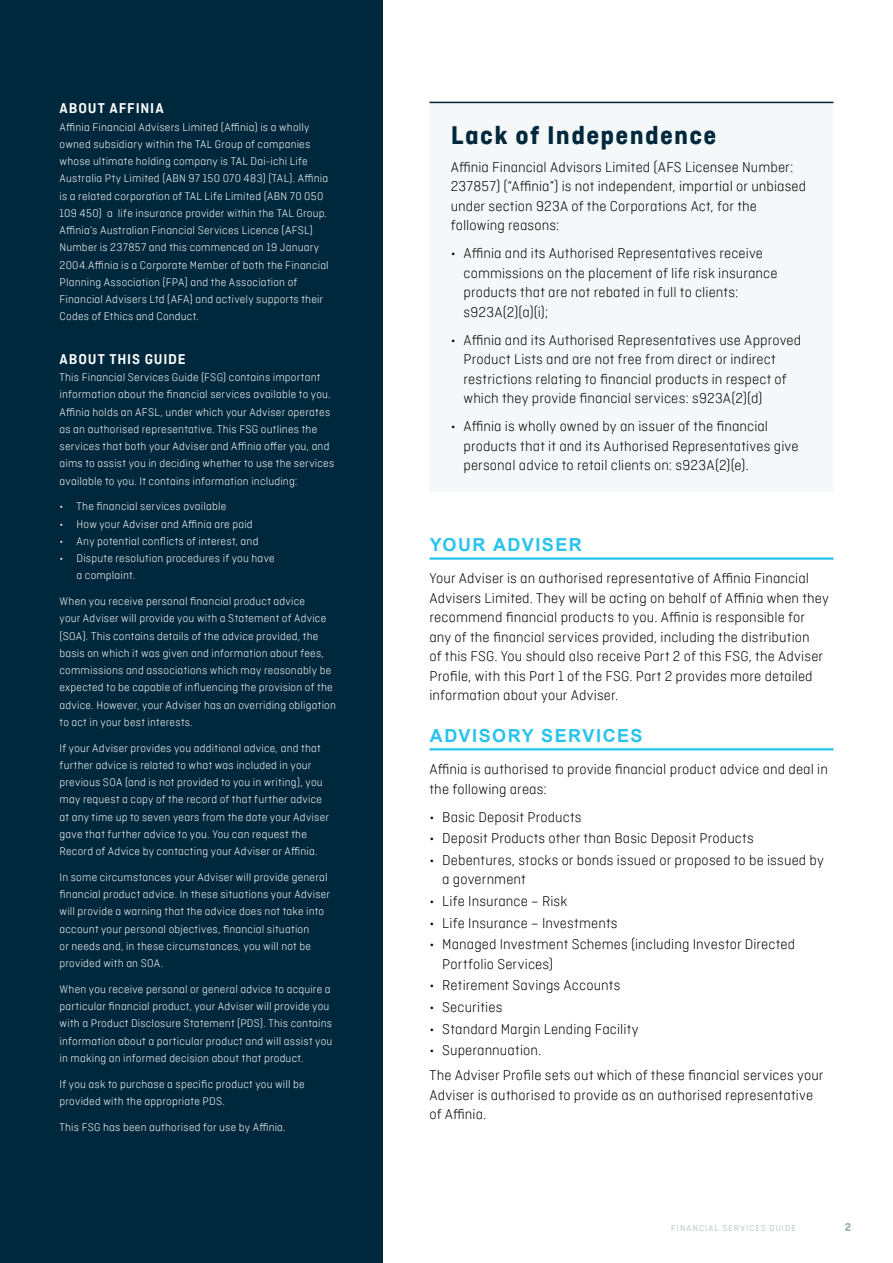
<style>
.page{position:relative;width:893px;height:1263px;background:#fff}
.page>*{position:absolute;margin:0;border:0;box-sizing:border-box;transform-origin:0 0}
.t1{font:700 27px "Ciutadella W04";letter-spacing:.05em;color:#00283c}
.t2{font:700 18px "Arial";letter-spacing:.085em;color:#29c3ec}
.t3{font:300 15px/19.5px "Ciutadella W04";letter-spacing:.005em;color:#000}
.t4{font:700 15px "Ciutadella W04 Sm";letter-spacing:.06em;color:#fff}
.t5{font:700 12px "Ciutadella W04";color:#9eaeb6}
.t6{font:300 11.7px/17.2px "Ciutadella W04";letter-spacing:.02em;color:#fff}
.t7{font:300 9px "Ciutadella W04";letter-spacing:.13em;color:#9eaeb6}
</style>
<div class="page">
<div style="left:0;top:0;width:383px;height:1263px;background:#00283c"></div>
<hr style="left:429px;top:557px;width:404px;height:3px;background:#29c3ec">
<hr style="left:429px;top:748px;width:404px;height:2px;background:#29c3ec">
<div style="left:429px;top:102px;width:404px;height:389px;background:#f5f8f9"></div>
<hr style="left:429px;top:102px;width:404px;height:1px;background:#00283c">
<p class="t4" style="left:60px;top:100px;width:106px">ABOUT AFFINIA</p>
<p class="t6" style="left:60px;top:118px;width:271px">Affinia Financial Advisers Limited (Affinia) is a wholly owned subsidiary within the TAL Group of companies whose ultimate holding company is TAL Dai-ichi Life Australia Pty Limited (ABN 97 150 070 483) (TAL). Affinia is a related corporation of TAL Life Limited (ABN 70 050<br>109 450) a life insurance provider within the TAL Group.<br>Affinia’s Australian Financial Services Licence (AFSL)<br>Number is 237857 and this commenced on 19 January 2004.Affinia is a Corporate Member of both the Financial Planning Association (FPA) and the Association of Financial Advisers Ltd (AFA) and actively supports their Codes of Ethics and Conduct.</p>
<p class="t4" style="left:60px;top:350px;width:128px">ABOUT THIS GUIDE</p>
<p class="t6" style="left:60px;top:369px;width:276px">This Financial Services Guide (FSG) contains important information about the financial services available to you.<br>Affinia holds an AFSL, under which your Adviser operates as an authorised representative. This FSG outlines the services that both your Adviser and Affinia offer you, and aims to assist you in deciding whether to use the services available to you. It contains information including:</p>
<p class="t6" style="left:60px;top:498px;width:168px">• The financial services available</p>
<p class="t6" style="left:60px;top:515px;width:195px">• How your Adviser and Affinia are paid</p>
<p class="t6" style="left:60px;top:532px;width:200px">• Any potential conflicts of interest, and</p>
<p class="t6" style="left:77px;top:550px;width:200px;text-indent:-17px">• Dispute resolution procedures if you have a complaint.</p>
<p class="t6" style="left:60px;top:593px;width:278px">When you receive personal financial product advice<br>your Adviser will provide you with a Statement of Advice (SOA). This contains details of the advice provided, the basis on which it was given and information about fees, commissions and associations which may reasonably be expected to be capable of influencing the provision of the advice. However, your Adviser has an overriding obligation to act in your best interests.</p>
<p class="t6" style="left:60px;top:739px;width:271px">If your Adviser provides you additional advice, and that further advice is related to what was included in your previous SOA (and is not provided to you in writing), you may request a copy of the record of that further advice at any time up to seven years from the date your Adviser gave that further advice to you. You can request the Record of Advice by contacting your Adviser or Affinia.</p>
<p class="t6" style="left:60px;top:868px;width:272px">In some circumstances your Adviser will provide general financial product advice. In these situations your Adviser will provide a warning that the advice does not take into account your personal objectives, financial situation<br>or needs and, in these circumstances, you will not be provided with an SOA.</p>
<p class="t6" style="left:60px;top:980px;width:274px">When you receive personal or general advice to acquire a particular financial product, your Adviser will provide you with a Product Disclosure Statement (PDS). This contains information about a particular product and will assist you in making an informed decision about that product.</p>
<p class="t6" style="left:60px;top:1075px;width:247px">If you ask to purchase a specific product you will be provided with the appropriate PDS.</p>
<p class="t6" style="left:60px;top:1118px;width:228px">This FSG has been authorised for use by Affinia.</p>
<h1 class="t1" style="left:451px;top:119px;width:267px">Lack of Independence</h1>
<p class="t3" style="left:451px;top:157px;width:357px">Affinia Financial Advisors Limited (AFS Licensee Number:<br>237857) (“Affinia”) is not independent, impartial or unbiased under section 923A of the Corporations Act, for the following reasons:</p>
<p class="t3" style="left:463px;top:243px;width:316px;text-indent:-13px">• Affinia and its Authorised Representatives receive commissions on the placement of life risk insurance products that are not rebated in full to clients: s923A(2)(a)(i);</p>
<p class="t3" style="left:463px;top:330px;width:339px;text-indent:-13px">• Affinia and its Authorised Representatives use Approved Product Lists and are not free from direct or indirect restrictions relating to financial products in respect of which they provide financial services: s923A(2)(d)</p>
<p class="t3" style="left:463px;top:416px;width:337px;text-indent:-13px">• Affinia is wholly owned by an issuer of the financial products that it and its Authorised Representatives give personal advice to retail clients on: s923A(2)(e).</p>
<h2 class="t2" style="left:430px;top:532px;width:154px">YOUR ADVISER</h2>
<p class="t3" style="left:429px;top:569px;width:401px">Your Adviser is an authorised representative of Affinia Financial Advisers Limited. They will be acting on behalf of Affinia when they recommend financial products to you. Affinia is responsible for any of the financial services provided, including the distribution<br>of this FSG. You should also receive Part 2 of this FSG, the Adviser Profile, with this Part 1 of the FSG. Part 2 provides more detailed information about your Adviser.</p>
<h2 class="t2" style="left:430px;top:723px;width:214px">ADVISORY SERVICES</h2>
<p class="t3" style="left:429px;top:759px;width:400px">Affinia is authorised to provide financial product advice and deal in the following areas:</p>
<p class="t3" style="left:429px;top:807px;width:154px">• Basic Deposit Products</p>
<p class="t3" style="left:429px;top:828px;width:326px">• Deposit Products other than Basic Deposit Products</p>
<p class="t3" style="left:442px;top:850px;width:383px;text-indent:-13px">• Debentures, stocks or bonds issued or proposed to be issued by a government</p>
<p class="t3" style="left:429px;top:891px;width:139px">• Life Insurance – Risk</p>
<p class="t3" style="left:429px;top:913px;width:190px">• Life Insurance – Investments</p>
<p class="t3" style="left:442px;top:934px;width:354px;text-indent:-13px">• Managed Investment Schemes (including Investor Directed<br>Portfolio Services)</p>
<p class="t3" style="left:429px;top:976px;width:192px">• Retirement Savings Accounts</p>
<p class="t3" style="left:429px;top:997px;width:74px">• Securities</p>
<p class="t3" style="left:429px;top:1019px;width:211px">• Standard Margin Lending Facility</p>
<p class="t3" style="left:429px;top:1038px;width:396px;line-height:25px">• Superannuation.<br>The Adviser Profile sets out which of these financial services your</p>
<p class="t3" style="left:429px;top:1085px;width:385px">Adviser is authorised to provide as an authorised representative of Affinia.</p>
<p class="t7" style="left:671px;top:1223px;width:126px">FINANCIAL SERVICES GUIDE</p>
<p class="t5" style="left:845px;top:1220px;width:8px">2</p>
</div>
